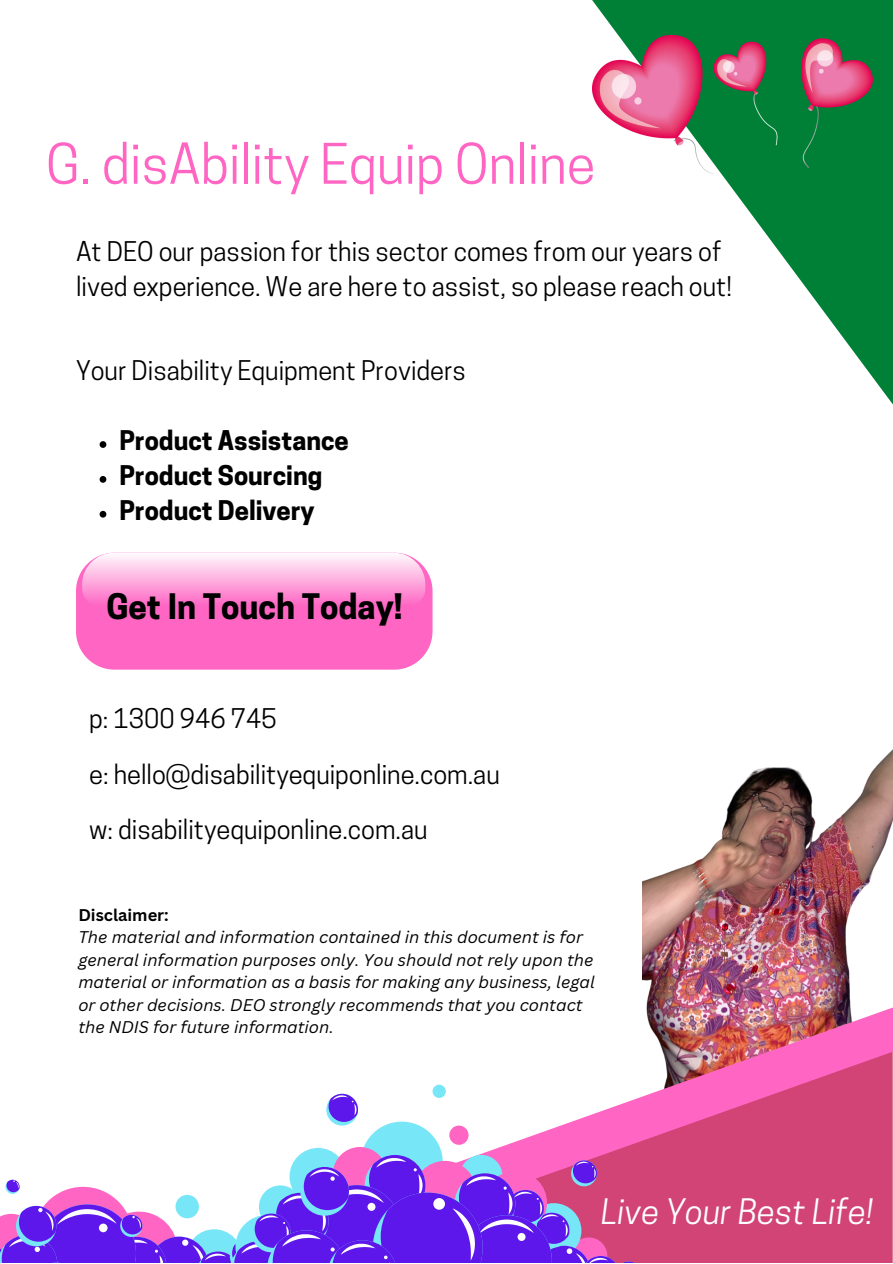
<style>
.page{position:relative;width:893px;height:1264px;background:#fff}
.page>*{position:absolute;margin:0;border:0;box-sizing:border-box;transform-origin:0 0}
.t1{font:52.5px "Cooper Hewitt";color:#ff66c4}
.t2{font:italic 33px "Cooper Hewitt";color:#fefefe}
.t3{font:700 33px "Cooper Hewitt";color:#000}
.t4{font:25.5px "Cooper Hewitt";color:#000}
.t5{font:700 25.5px "Cooper Hewitt";color:#000}
.t6{font:italic 16.5px/22.5px "Canva Sans";color:#000}
.t7{font:700 16.5px "Canva Sans";color:#000}
</style>
<div class="page">
<img style="left:642px;top:750px;width:250px;height:209px">
<img style="left:338px;top:959px;width:554px;height:303px">
<div style="left:360px;top:1121px;width:83px;height:82px;background:#77e7f8;border-radius:50%"></div>
<svg style="left:289px;top:1147px;width:57px;height:57px"></svg>
<svg style="left:333px;top:1146px;width:54px;height:55px"></svg>
<svg style="left:0;top:1154px;width:642px;height:109px"></svg>
<svg style="left:326px;top:1093px;width:32px;height:32px"></svg>
<div style="left:449px;top:1125px;width:19px;height:19px;background:#ff66c4;border-radius:50%"></div>
<div style="left:432px;top:1084px;width:14px;height:13px;background:#77e7f8;border-radius:50%"></div>
<svg style="left:592px;top:0;width:300px;height:403px"></svg>
<img style="left:592px;top:36px;width:280px;height:138px">
<svg style="left:76px;top:552px;width:356px;height:117px;background:#fe8ad1"></svg>
<svg style="left:100px;top:441px;width:6px;height:7px"></svg>
<svg style="left:100px;top:476px;width:6px;height:7px"></svg>
<svg style="left:100px;top:511px;width:6px;height:6px"></svg>
<p class="t1" style="left:46px;top:144px;width:551px">G. disAbility Equip Online</p>
<p class="t4" style="left:76px;top:241px;width:647px">At DEO our passion for this sector comes from our years of</p>
<p class="t4" style="left:76px;top:276px;width:657px">lived experience. We are here to assist, so please reach out!</p>
<p class="t4" style="left:76px;top:361px;width:391px">Your Disability Equipment Providers</p>
<p class="t5" style="left:119px;top:431px;width:231px">Product Assistance</p>
<p class="t5" style="left:119px;top:466px;width:204px">Product Sourcing</p>
<p class="t5" style="left:119px;top:500px;width:197px">Product Delivery</p>
<p class="t3" style="left:106px;top:594px;width:298px">Get In Touch Today!</p>
<p class="t4" style="left:89px;top:709px;width:189px">p: 1300 946 745</p>
<p class="t4" style="left:89px;top:764px;width:412px">e: hello@disabilityequiponline.com.au</p>
<p class="t4" style="left:89px;top:819px;width:340px">w: disabilityequiponline.com.au</p>
<p class="t7" style="left:78px;top:903px;width:92px">Disclaimer:</p>
<p class="t6" style="left:78px;top:925px;width:518px">The material and information contained in this document is for general information purposes only. You should not rely upon the material or information as a basis for making any business, legal or other decisions. DEO strongly recommends that you contact the NDIS for future information.</p>
<p class="t2" style="left:601px;top:1199px;width:273px">Live Your Best Life!</p>
</div>
